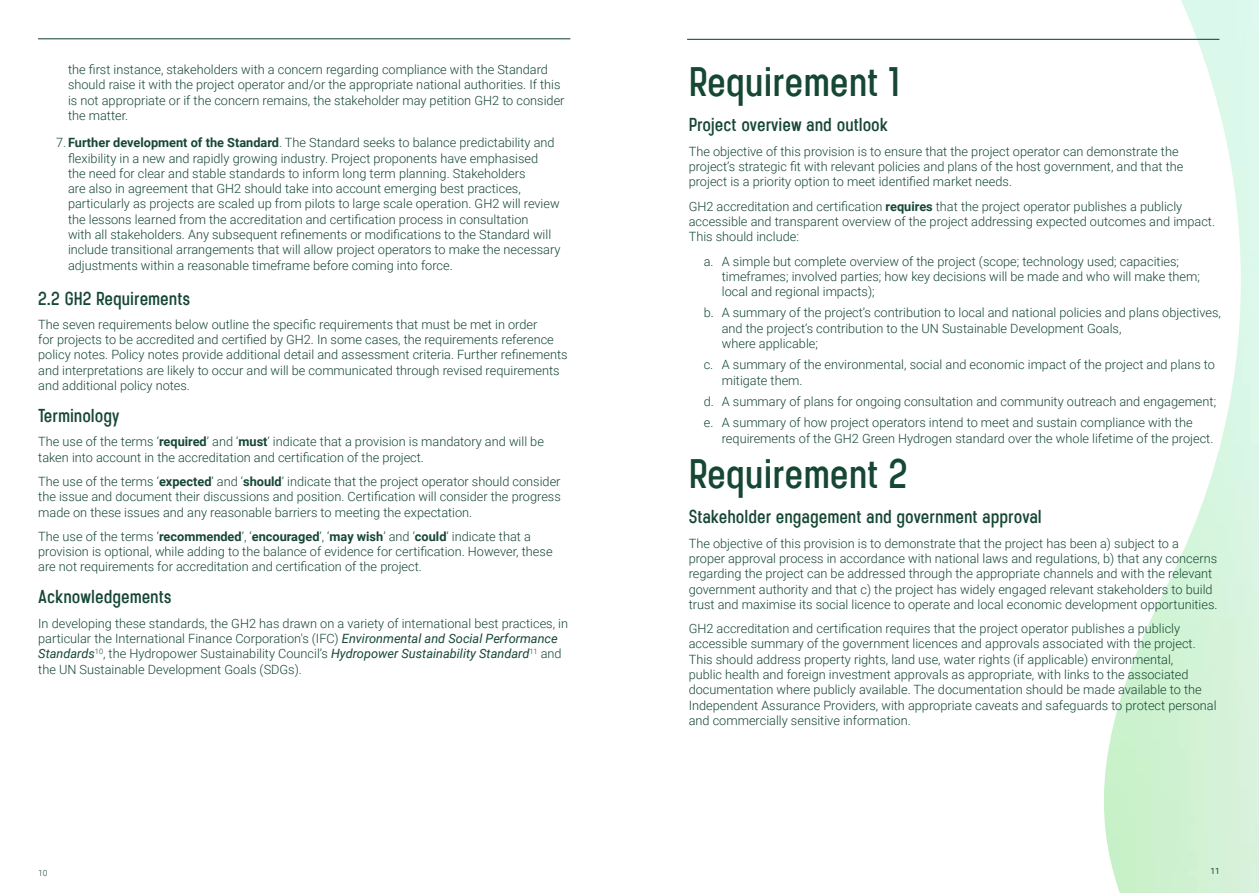
<style>
.page{position:relative;width:1259px;height:893px;background:#fff}
.page>*{position:absolute;margin:0;border:0;box-sizing:border-box;transform-origin:0 0}
.t1{font:700 42px "Karben 105 W00";color:#164734}
.t2{font:700 19.05px "Karben 105 W00";color:#164734}
.t3{font:300 12.75px/15.3px "Roboto";color:#164734}
.t4{font:300 8.55px "Roboto";color:#164734}
.t5{font:8.4px "Roboto";color:#164734}
.s1{font-weight:700}
.s2{font-weight:400;font-style:italic}
</style>
<div class="page">
<img style="left:1091px;top:0;width:168px;height:893px">
<hr style="left:38px;top:38px;width:532px;height:1px;background:#164734">
<hr style="left:687px;top:39px;width:532px;height:1px;background:#164734">
<p class="t3" style="left:68px;top:61px;width:498px">the first instance, stakeholders with a concern regarding compliance with the Standard should raise it with the project operator and/or the appropriate national authorities. If this is not appropriate or if the concern remains, the stakeholder may petition GH2 to consider the matter.</p>
<p class="t3" style="left:68px;top:135px;width:494px;text-indent:-12px">7. <span class="s1">Further development of the Standard</span>. The Standard seeks to balance predictability and flexibility in a new and rapidly growing industry. Project proponents have emphasised<br>the need for clear and stable standards to inform long term planning. Stakeholders<br>are also in agreement that GH2 should take into account emerging best practices, particularly as projects are scaled up from pilots to large scale operation. GH2 will review the lessons learned from the accreditation and certification process in consultation<br>with all stakeholders. Any subsequent refinements or modifications to the Standard will include transitional arrangements that will allow project operators to make the necessary adjustments within a reasonable timeframe before coming into force.</p>
<h2 class="t2" style="left:38px;top:288px;width:153px">2.2 GH2 Requirements</h2>
<p class="t3" style="left:38px;top:316px;width:531px">The seven requirements below outline the specific requirements that must be met in order<br>for projects to be accredited and certified by GH2. In some cases, the requirements reference policy notes. Policy notes provide additional detail and assessment criteria. Further refinements and interpretations are likely to occur and will be communicated through revised requirements and additional policy notes.</p>
<h2 class="t2" style="left:38px;top:405px;width:83px">Terminology</h2>
<p class="t3" style="left:38px;top:434px;width:507px">The use of the terms ‘<span class="s1">required</span>’ and ‘<span class="s1">must</span>’ indicate that a provision is mandatory and will be taken into account in the accreditation and certification of the project.</p>
<p class="t3" style="left:38px;top:473px;width:524px;text-align:justify">The use of the terms ‘<span class="s1">expected</span>’ and ‘<span class="s1">should</span>’ indicate that the project operator should consider the issue and document their discussions and position. Certification will consider the progress made on these issues and any reasonable barriers to meeting the expectation.</p>
<p class="t3" style="left:38px;top:528px;width:516px">The use of the terms ‘<span class="s1">recommended</span>’, ‘<span class="s1">encouraged</span>’, ‘<span class="s1">may wish</span>’ and ‘<span class="s1">could</span>’ indicate that a provision is optional, while adding to the balance of evidence for certification. However, these are not requirements for accreditation and certification of the project.</p>
<h2 class="t2" style="left:38px;top:586px;width:135px">Acknowledgements</h2>
<p class="t3" style="left:38px;top:615px;width:531px">In developing these standards, the GH2 has drawn on a variety of international best practices, in particular the International Finance Corporation's (IFC) <span class="s2">Environmental and Social Performance Standards</span><sup>10</sup>, the Hydropower Sustainability Council’s <span class="s2">Hydropower Sustainability Standard</span><sup>11</sup> and the UN Sustainable Development Goals (SDGs).</p>
<h1 class="t1" style="left:688px;top:58px;width:213px">Requirement 1</h1>
<h2 class="t2" style="left:688px;top:114px;width:201px">Project overview and outlook</h2>
<p class="t3" style="left:688px;top:143px;width:496px">The objective of this provision is to ensure that the project operator can demonstrate the project’s strategic fit with relevant policies and plans of the host government, and that the project is a priority option to meet identified market needs.</p>
<p class="t3" style="left:688px;top:198px;width:528px">GH2 accreditation and certification <span class="s1">requires</span> that the project operator publishes a publicly accessible and transparent overview of the project addressing expected outcomes and impact.<br>This should include:</p>
<p class="t3" style="left:722px;top:253px;width:479px;text-indent:-18px">a. A simple but complete overview of the project (scope; technology used; capacities; timeframes; involved parties; how key decisions will be made and who will make them; local and regional impacts);</p>
<p class="t3" style="left:722px;top:305px;width:501px;text-indent:-18px">b. A summary of the project’s contribution to local and national policies and plans objectives, and the project’s contribution to the UN Sustainable Development Goals,<br>where applicable;</p>
<p class="t3" style="left:722px;top:357px;width:495px;text-indent:-18px">c. A summary of the environmental, social and economic impact of the project and plans to mitigate them.</p>
<p class="t3" style="left:704px;top:390px;width:514px;line-height:21.3px">d. A summary of plans for ongoing consultation and community outreach and engagement; e. A summary of how project operators intend to meet and sustain compliance with the</p>
<p class="t3" style="left:722px;top:430px;width:493px">requirements of the GH2 Green Hydrogen standard over the whole lifetime of the project.</p>
<h1 class="t1" style="left:688px;top:450px;width:221px">Requirement 2</h1>
<h2 class="t2" style="left:688px;top:506px;width:354px">Stakeholder engagement and government approval</h2>
<p class="t3" style="left:688px;top:535px;width:530px">The objective of this provision is to demonstrate that the project has been a) subject to a proper approval process in accordance with national laws and regulations, b) that any concerns regarding the project can be addressed through the appropriate channels and with the relevant government authority and that c) the project has widely engaged relevant stakeholders to build trust and maximise its social licence to operate and local economic development opportunities.</p>
<p class="t3" style="left:688px;top:620px;width:529px">GH2 accreditation and certification requires that the project operator publishes a publicly accessible summary of the government licences and approvals associated with the project.<br>This should address property rights, land use, water rights (if applicable) environmental,<br>public health and foreign investment approvals as appropriate, with links to the associated documentation where publicly available. The documentation should be made available to the Independent Assurance Providers, with appropriate caveats and safeguards to protect personal and commercially sensitive information.</p>
<p class="t4" style="left:38px;top:867px;width:11px">10</p>
<p class="t5" style="left:1210px;top:865px;width:11px">11</p>
</div>
